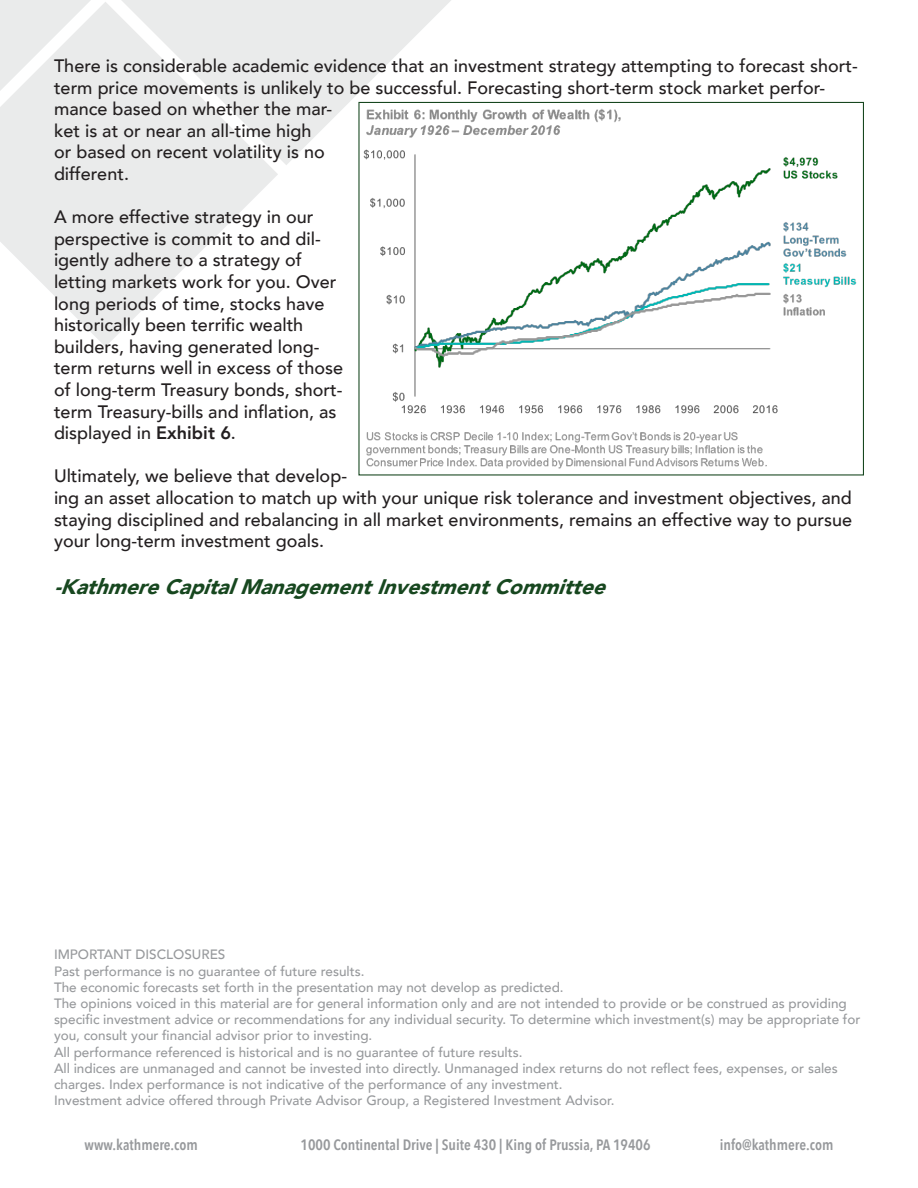
<style>
.page{position:relative;width:918px;height:1188px;background:#fff}
.page>*{position:absolute;margin:0;border:0;box-sizing:border-box;transform-origin:0 0}
.t1{font:italic 900 21px "Avenir";color:#17471f}
.t2{font:500 18px/21.6px "Avenir";color:#231f20}
.t3{font:600 15px "Avenir Next Condensed";color:#97999c}
.t4{font:500 13.5px/16.2px "Avenir";color:#97999c}
.s1{font-weight:800}
</style>
<div class="page">
<svg style="left:0;top:2px;width:278px;height:345px;fill:#eaebeb"></svg>
<svg style="left:114px;top:0;width:345px;height:165px;fill:#eaebeb"></svg>
<svg style="left:0;top:0;width:97px;height:167px;background:#ebecec"></svg>
<img style="left:360px;top:104px;width:497px;height:365px">
<p class="t2" style="left:54px;top:54px;width:805px">There is considerable academic evidence that an investment strategy attempting to forecast short&shy;term price movements is unlikely to be successful. Forecasting short-term stock market perfor&shy;mance based on whether the mar-<br>ket is at or near an all-time high<br>or based on recent volatility is no<br>different.</p>
<p class="t2" style="left:54px;top:205px;width:291px">A more effective strategy in our perspective is commit to and dil&shy;igently adhere to a strategy of letting markets work for you. Over long periods of time, stocks have historically been terrific wealth builders, having generated long&shy;term returns well in excess of those of long-term Treasury bonds, short&shy;term Treasury-bills and inflation, as displayed in <span class="s1">Exhibit 6</span>.</p>
<p class="t2" style="left:54px;top:464px;width:800px">Ultimately, we believe that develop-<br>ing an asset allocation to match up with your unique risk tolerance and investment objectives, and staying disciplined and rebalancing in all market environments, remains an effective way to pursue your long-term investment goals.</p>
<p class="t1" style="left:54px;top:569px;width:560px">-KathmereCapitalManagementInvestmentCommittee</p>
<p class="t4" style="left:54px;top:946px;width:173px">IMPORTANT DISCLOSURES</p>
<p class="t4" style="left:54px;top:962px;width:312px">Past performance is no guarantee of future results.</p>
<p class="t4" style="left:54px;top:978px;width:511px">The economic forecasts set forth in the presentation may not develop as predicted.</p>
<p class="t4" style="left:54px;top:994px;width:808px">The opinions voiced in this material are for general information only and are not intended to provide or be construed as providing specific investment advice or recommendations for any individual security. To determine which investment(s) may be appropriate for you, consult your financial advisor prior to investing.</p>
<p class="t4" style="left:54px;top:1043px;width:470px">All performance referenced is historical and is no guarantee of future results.</p>
<p class="t4" style="left:54px;top:1059px;width:785px">All indices are unmanaged and cannot be invested into directly. Unmanaged index returns do not reflect fees, expenses, or sales charges. Index performance is not indicative of the performance of any investment.</p>
<p class="t4" style="left:54px;top:1092px;width:562px">Investment advice offered through Private Advisor Group, a Registered Investment Advisor.</p>
<p class="t3" style="left:85px;top:1132px;width:115px">www.kathmere.com</p>
<p class="t3" style="left:301px;top:1132px;width:351px">1000 Continental Drive | Suite 430 | King of Prussia, PA 19406</p>
<p class="t3" style="left:720px;top:1132px;width:115px">info@kathmere.com</p>
</div>
